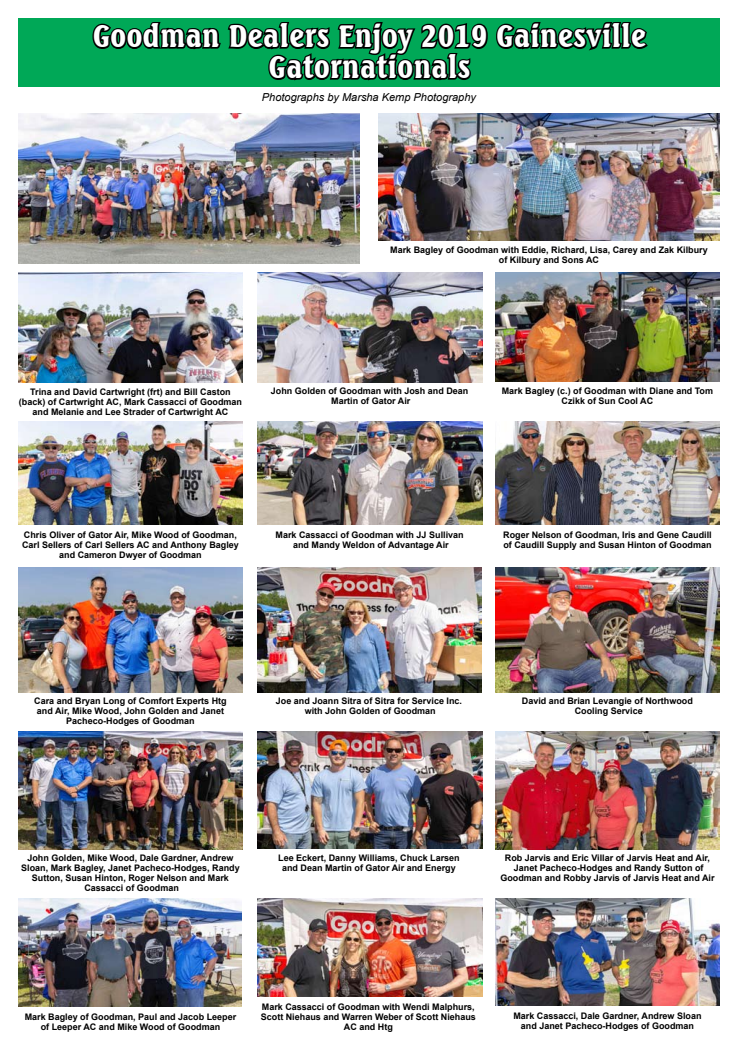
<style>
.page{position:relative;width:738px;height:1055px;background:#fff}
.page>*{position:absolute;margin:0;border:0;box-sizing:border-box;transform-origin:0 0}
.t1{font:800 30px/31px "Seagull BT";letter-spacing:.02em;color:#fff;text-align:center;scale:.9 1}
.t2{font:italic 11px "Arial";color:#000}
.t3{font:700 9px/10px "Arial";color:#000;text-align:center}
</style>
<div class="page">
<div style="left:18px;top:18px;width:702px;height:68px;background:#00a857"></div>
<svg style="left:91px;top:22px;width:558px;height:65px"></svg>
<img style="left:18px;top:421px;width:225px;height:104px">
<img style="left:18px;top:567px;width:225px;height:125px">
<img style="left:18px;top:731px;width:225px;height:118px">
<img style="left:18px;top:898px;width:224px;height:108px">
<img style="left:257px;top:731px;width:225px;height:118px">
<img style="left:257px;top:421px;width:225px;height:103px">
<img style="left:257px;top:567px;width:225px;height:125px">
<img style="left:257px;top:273px;width:225px;height:109px">
<img style="left:257px;top:898px;width:225px;height:98px">
<img style="left:18px;top:273px;width:225px;height:109px">
<img style="left:495px;top:273px;width:225px;height:109px">
<img style="left:495px;top:421px;width:225px;height:103px">
<img style="left:495px;top:567px;width:225px;height:125px">
<img style="left:495px;top:731px;width:225px;height:118px">
<img style="left:495px;top:898px;width:225px;height:107px">
<img style="left:18px;top:113px;width:342px;height:150px">
<img style="left:378px;top:113px;width:342px;height:127px">
<h1 class="t1" style="left:93px;top:20px;width:616px">Goodman Dealers Enjoy 2019 Gainesville<br>Gatornationals</h1>
<p class="t2" style="left:262px;top:90px;width:215px">Photographs by Marsha Kemp Photography</p>
<p class="t3" style="left:390px;top:244px;width:319px">Mark Bagley of Goodman with Eddie, Richard, Lisa, Carey and Zak Kilbury of Kilbury and Sons AC</p>
<p class="t3" style="left:19px;top:387px;width:225px">Trina and David Cartwright (frt) and Bill Caston (back) of Cartwright AC, Mark Cassacci of Goodman and Melanie and Lee Strader of Cartwright AC</p>
<p class="t3" style="left:271px;top:385px;width:199px">John Golden of Goodman with Josh and Dean<br>Martin of Gator Air</p>
<p class="t3" style="left:502px;top:386px;width:213px">Mark Bagley (c.) of Goodman with Diane and Tom<br>Czikk of Sun Cool AC</p>
<p class="t3" style="left:276px;top:529px;width:190px">Mark Cassacci of Goodman with JJ Sullivan and Mandy Weldon of Advantage Air</p>
<p class="t3" style="left:22px;top:530px;width:218px">Chris Oliver of Gator Air, Mike Wood of Goodman,<br>Carl Sellers of Carl Sellers AC and Anthony Bagley and Cameron Dwyer of Goodman</p>
<p class="t3" style="left:503px;top:530px;width:210px;text-align:left">Roger Nelson of Goodman, Iris and Gene Caudill of Caudill Supply and Susan Hinton of Goodman</p>
<p class="t3" style="left:34px;top:696px;width:194px">Cara and Bryan Long of Comfort Experts Htg and Air, Mike Wood, John Golden and Janet<br>Pacheco-Hodges of Goodman</p>
<p class="t3" style="left:276px;top:696px;width:188px">Joe and Joann Sitra of Sitra for Service Inc. with John Golden of Goodman</p>
<p class="t3" style="left:522px;top:696px;width:173px">David and Brian Levangie of Northwood<br>Cooling Service</p>
<p class="t3" style="left:21px;top:852px;width:220px">John Golden, Mike Wood, Dale Gardner, Andrew Sloan, Mark Bagley, Janet Pacheco-Hodges, Randy Sutton, Susan Hinton, Roger Nelson and Mark Cassacci of Goodman</p>
<p class="t3" style="left:500px;top:852px;width:216px">Rob Jarvis and Eric Villar of Jarvis Heat and Air,<br>Janet Pacheco-Hodges and Randy Sutton of<br>Goodman and Robby Jarvis of Jarvis Heat and Air</p>
<p class="t3" style="left:278px;top:852px;width:183px">Lee Eckert, Danny Williams, Chuck Larsen and Dean Martin of Gator Air and Energy</p>
<p class="t3" style="left:25px;top:1011px;width:213px">Mark Bagley of Goodman, Paul and Jacob Leeper of Leeper AC and Mike Wood of Goodman</p>
<p class="t3" style="left:261px;top:1001px;width:217px">Mark Cassacci of Goodman with Wendi Malphurs,<br>Scott Niehaus and Warren Weber of Scott Niehaus<br>AC and Htg</p>
<p class="t3" style="left:513px;top:1010px;width:190px">Mark Cassacci, Dale Gardner, Andrew Sloan and Janet Pacheco-Hodges of Goodman</p>
</div>
